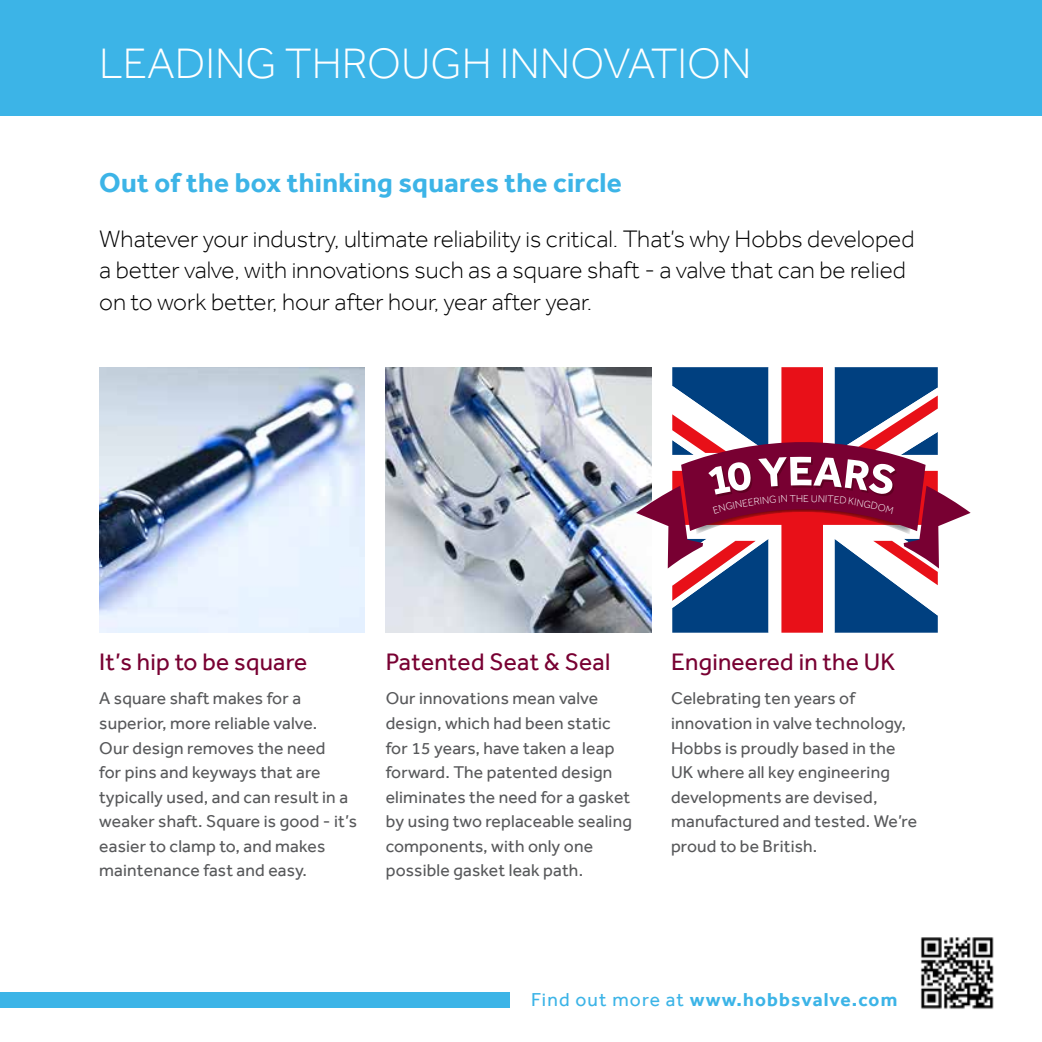
<style>
.page{position:relative;width:1042px;height:1042px;background:#fff}
.page>*{position:absolute;margin:0;border:0;box-sizing:border-box;transform-origin:0 0}
.t1{font:300 43.75px "Effra";color:#fff}
.t2{font:700 28px "Effra";letter-spacing:.01em;color:#3cb4e7}
.t3{font:300 24.5px/31.5px "Effra";color:#000}
.t4{font:24.5px "Effra";letter-spacing:.01em;color:#780032}
.t5{font:700 19.25px "Effra";letter-spacing:.06em;color:#3cb4e7}
.t6{font:17.5px/24.5px "Effra";letter-spacing:.01em;color:#58595b}
.t7{font:300 10.33px "Effra";color:#fff}
.s1{font-weight:400}
</style>
<div class="page">
<div style="left:0;top:0;width:1042px;height:115px;background:#3cb4e7"></div>
<img style="left:920px;top:937px;width:74px;height:72px">
<div style="left:0;top:992px;width:509px;height:15px;background:#3cb4e7"></div>
<img style="left:386px;top:367px;width:250px;height:266px">
<img style="left:99px;top:367px;width:266px;height:266px">
<svg style="left:636px;top:367px;width:334px;height:266px"></svg>
<h1 class="t1" style="left:99px;top:39px;width:654px">LEADING THROUGH INNOVATION</h1>
<h2 class="t2" style="left:99px;top:166px;width:524px">Out of the box thinking squares the circle</h2>
<h3 class="t3" style="left:99px;top:223px;width:817px">Whatever your industry, ultimate reliability is critical. That’s why Hobbs developed a better valve, with innovations such as a square shaft - a valve that can be relied on to work better, hour after hour, year after year.</h3>
<p class="t7" style="left:796px;top:492px;width:14px">HE</p>
<h3 class="t4" style="left:99px;top:647px;width:210px">It’s hip to be square</h3>
<p class="t6" style="left:99px;top:686px;width:259px">A square shaft makes for a superior, more reliable valve.<br>Our design removes the need<br>for pins and keyways that are typically used, and can result in a weaker shaft. Square is good - it’s easier to clamp to, and makes maintenance fast and easy.</p>
<h3 class="t4" style="left:386px;top:647px;width:226px">Patented Seat &amp; Seal</h3>
<p class="t6" style="left:386px;top:686px;width:248px">Our innovations mean valve design, which had been static for 15 years, have taken a leap forward. The patented design eliminates the need for a gasket by using two replaceable sealing components, with only one possible gasket leak path.</p>
<h3 class="t4" style="left:671px;top:647px;width:226px">Engineered in the UK</h3>
<p class="t6" style="left:671px;top:686px;width:248px">Celebrating ten years of innovation in valve technology,<br>Hobbs is proudly based in the<br>UK where all key engineering developments are devised, manufactured and tested. We’re proud to be British.</p>
<p class="t5" style="left:531px;top:988px;width:368px"><span class="s1">Find out more at</span> www.hobbsvalve.com</p>
</div>
